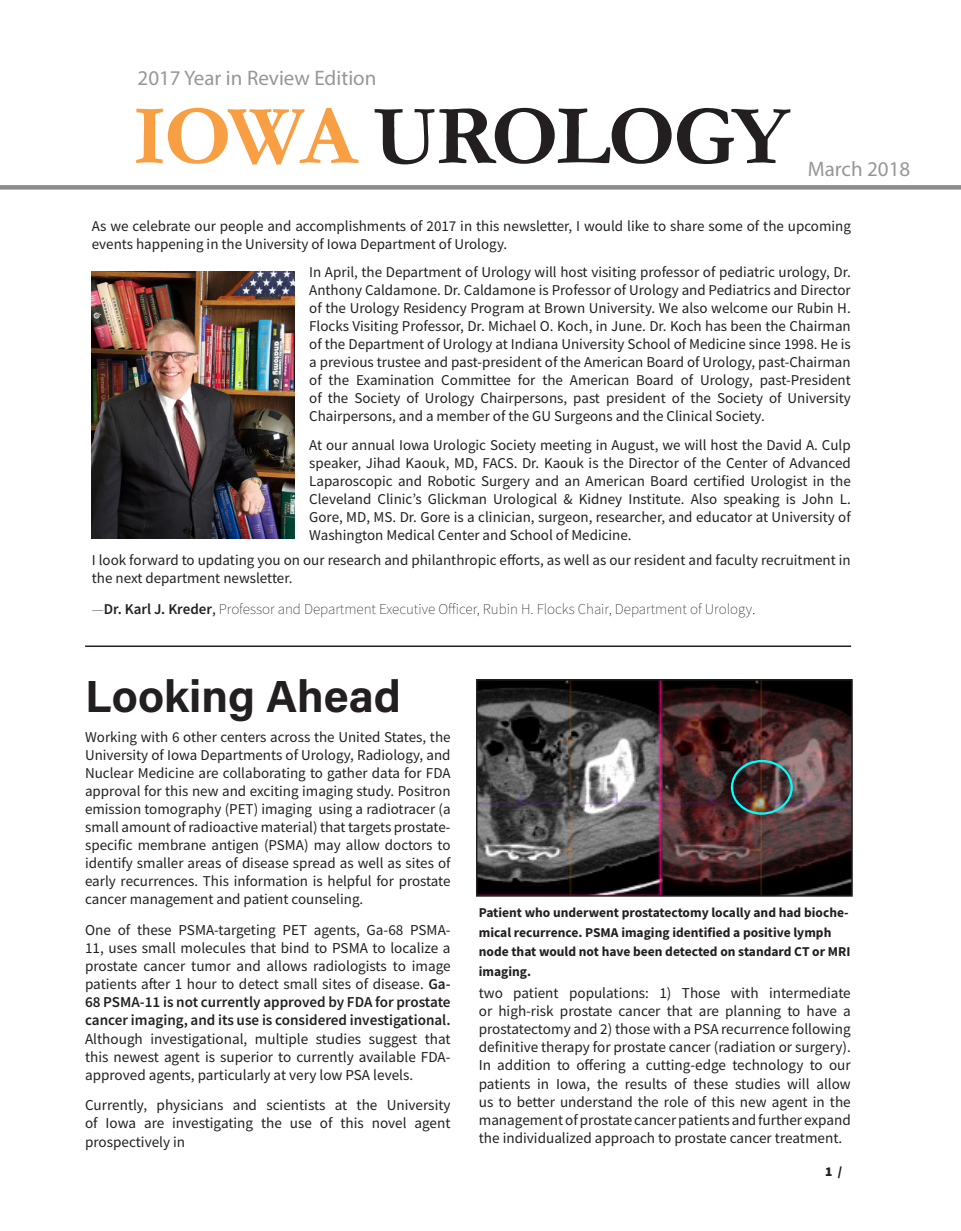
<style>
.page{position:relative;width:961px;height:1231px;background:#fff}
.page>*{position:absolute;margin:0;border:0;box-sizing:border-box;transform-origin:0 0}
.t1{font:700 85.5px "Garamond";letter-spacing:-.03em;color:#231f20}
.t2{font:700 45px "Acumin Pro";color:#231f20}
.Tagline{font:21px "Myriad Pro";color:#979799}
.Body_Text{font:15.15px/18.1px "Source Sans Pro";color:#231f20;text-align:justify}
.Body_Text-2{font:15px/18px "Source Sans Pro";color:#231f20;text-align:justify}
.Body_Text-3{font:200 15px "Source Sans Pro";color:#231f20}
.Images_Description{font:700 13.5px/19.5px "Source Sans Pro";color:#231f20}
.t3{font:900 13.5px "Source Sans Pro";color:#231f20}
.s1{color:#f89f44}
.s2{font-weight:600}
.s3{font-weight:400}
.s4{font-size:16.5px}
</style>
<div class="page">
<img style="left:479px;top:682px;width:370px;height:211px">
<div style="left:476px;top:679px;width:376px;height:217px;border:2px solid #231f20"></div>
<div style="left:0;top:185px;width:961px;height:5px;background:#8d8b8b"></div>
<img style="left:92px;top:272px;width:202px;height:266px">
<hr style="left:85px;top:645px;width:766px;height:2px;background:#231f20">
<div style="left:730px;top:760px;width:62px;height:54px;border:2px solid #0ff;border-radius:50%"></div>
<p class="Tagline" style="left:138px;top:65px;width:240px">2017 Year in Review Edition</p>
<p class="t1" style="left:133px;top:85px;width:657px"><span class="s1">IOWA</span> UROLOGY</p>
<p class="Tagline" style="left:807px;top:156px;width:104px">March 2018</p>
<p class="Body_Text-2" style="left:92px;top:216px;width:760px">As we celebrate our people and accomplishments of 2017 in this newsletter, I would like to share some of the upcoming events happening in the University of Iowa Department of Urology.</p>
<p class="Body_Text-2" style="left:309px;top:263px;width:543px">In April, the Department of Urology will host visiting professor of pediatric urology, Dr.<br>Anthony Caldamone. Dr. Caldamone is Professor of Urology and Pediatrics and Director of the Urology Residency Program at Brown University. We also welcome our Rubin H.<br>Flocks Visiting Professor, Dr. Michael O. Koch, in June. Dr. Koch has been the Chairman of the Department of Urology at Indiana University School of Medicine since 1998. He is a previous trustee and past-president of the American Board of Urology, past-Chairman of the Examination Committee for the American Board of Urology, past-President of the Society of Urology Chairpersons, past president of the Society of University Chairpersons, and a member of the GU Surgeons and the Clinical Society.</p>
<p class="Body_Text-2" style="left:309px;top:435px;width:543px">At our annual Iowa Urologic Society meeting in August, we will host the David A. Culp speaker, Jihad Kaouk, MD, FACS. Dr. Kaouk is the Director of the Center of Advanced Laparoscopic and Robotic Surgery and an American Board certified Urologist in the Cleveland Clinic’s Glickman Urological &amp; Kidney Institute. Also speaking is John L.<br>Gore, MD, MS. Dr. Gore is a clinician, surgeon, researcher, and educator at University of Washington Medical Center and School of Medicine.</p>
<p class="Body_Text-2" style="left:92px;top:551px;width:760px">I look forward to updating you on our research and philanthropic efforts, as well as our resident and faculty recruitment in the next department newsletter.</p>
<p class="Body_Text-3" style="left:92px;top:599px;width:665px">—<span class="s2">Dr. Karl J. Kreder</span><span class="s3">,</span> Professor and Department Executive Officer, Rubin H. Flocks Chair, Department of Urology<span class="s4">.</span></p>
<p class="t2" style="left:85px;top:664px;width:317px">Looking Ahead</p>
<p class="Body_Text-2" style="left:85px;top:728px;width:367px">Working with 6 other centers across the United States, the University of Iowa Departments of Urology, Radiology, and Nuclear Medicine are collaborating to gather data for FDA approval for this new and exciting imaging study. Positron emission tomography (PET) imaging using a radiotracer (a small amount of radioactive material) that targets prostate&shy;specific membrane antigen (PSMA) may allow doctors to identify smaller areas of disease spread as well as sites of early recurrences. This information is helpful for prostate cancer management and patient counseling.</p>
<p class="Body_Text" style="left:85px;top:920px;width:367px">One of these PSMA-targeting PET agents, Ga-68 PSMA-11, uses small molecules that bind to PSMA to localize a prostate cancer tumor and allows radiologists to image patients after 1 hour to detect small sites of disease. <span class="s2">Ga-68 PSMA-11 is not currently approved by FDA for prostate cancer imaging, and its use is considered investigational.<br></span>Although investigational, multiple studies suggest that this newest agent is superior to currently available FDA&shy;approved agents, particularly at very low PSA levels.</p>
<p class="Body_Text" style="left:85px;top:1096px;width:367px">Currently, physicians and scientists at the University of Iowa are investigating the use of this novel agent prospectively in</p>
<p class="Images_Description" style="left:479px;top:903px;width:373px">Patient who underwent prostatectomy locally and had bioche&shy;mical recurrence. PSMA imaging identified a positive lymph node that would not have been detected on standard CT or MRI imaging.</p>
<p class="Body_Text" style="left:479px;top:983px;width:373px">two patient populations: 1) Those with intermediate or high-risk prostate cancer that are planning to have a prostatectomy and 2) those with a PSA recurrence following definitive therapy for prostate cancer (radiation or surgery).<br>In addition to offering a cutting-edge technology to our patients in Iowa, the results of these studies will allow us to better understand the role of this new agent in the management of prostate cancer patients and further expand the individualized approach to prostate cancer treatment.</p>
<p class="t3" style="left:825px;top:1162px;width:19px">1 /</p>
</div>
